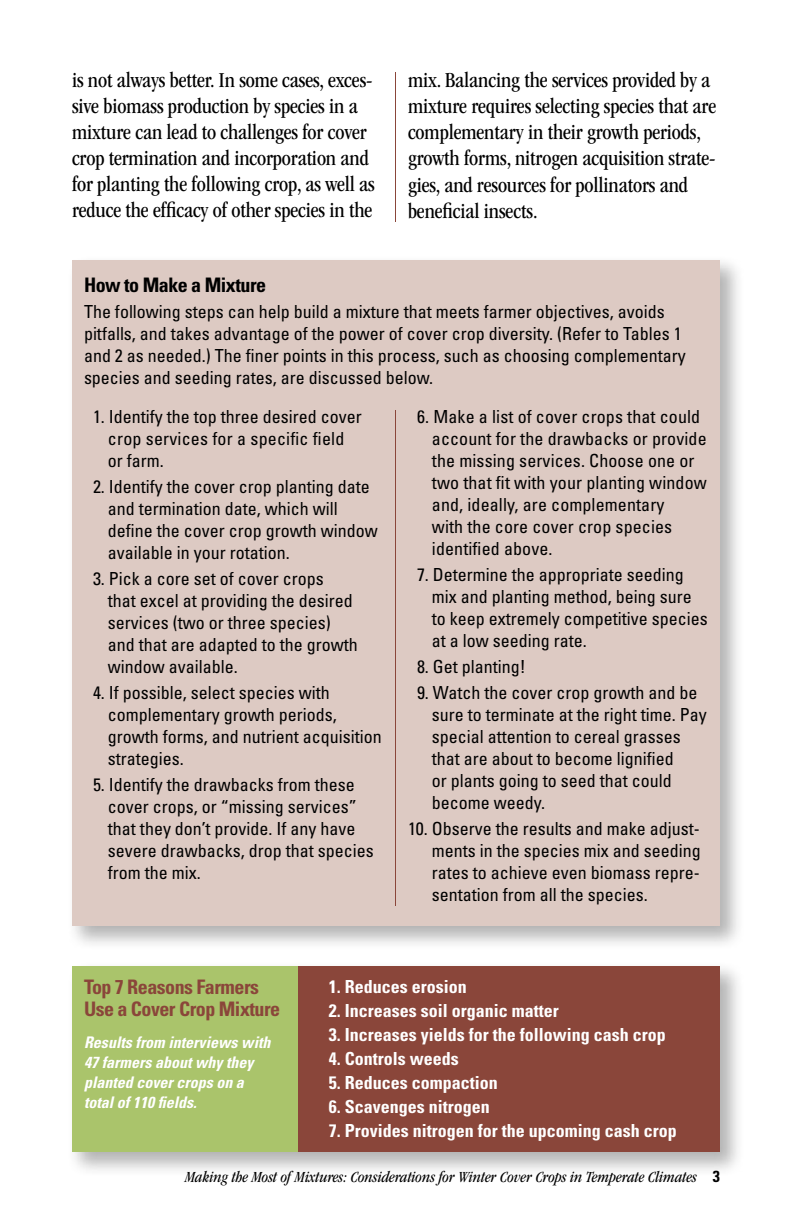
<style>
.page{position:relative;width:792px;height:1224px;background:#fff}
.page>*{position:absolute;margin:0;border:0;box-sizing:border-box;transform-origin:0 0}
.t1{font:condensed 22px/26px "ITC Garamond Std";letter-spacing:-.005em;color:#000}
.t2{font:700 condensed 20px/22px "Univers LT Std";letter-spacing:-.025em;color:#8a463a}
.t3{font:700 condensed 20px "Univers LT Std";letter-spacing:-.025em;color:#000}
.t4{font:condensed 18px/22px "Univers LT Std";color:#000}
.t5{font:700 condensed 18px "Univers LT Std";color:#fff}
.t6{font:italic 700 condensed 16px/20px "Univers LT Std";color:#fff}
.t7{font:italic condensed 16px "ITC Garamond Std";color:#000}
.s1{font-family:"Univers LT Std";font-weight:700;font-style:normal}
</style>
<div class="page">
<div style="left:66px;top:254px;width:680px;height:698px;background:#000;opacity:.3"></div>
<div style="left:72px;top:260px;width:648px;height:666px;background:#ddcac3"></div>
<div style="left:66px;top:960px;width:680px;height:217px;background:#000;opacity:.3"></div>
<div style="left:72px;top:966px;width:648px;height:186px;background:#8a463a"></div>
<hr style="left:395px;top:72px;width:1px;height:150px;background:#8a463a">
<hr style="left:395px;top:410px;width:1px;height:496px;background:#8a463a">
<div style="left:72px;top:966px;width:226px;height:186px;background:#aac46b"></div>
<p class="t1" style="left:72px;top:68px;width:304px">is not always better. In some cases, exces&shy;sive biomass production by species in a mixture can lead to challenges for cover crop termination and incorporation and for planting the following crop, as well as reduce the efficacy of other species in the</p>
<p class="t1" style="left:408px;top:68px;width:310px">mix. Balancing the services provided by a mixture requires selecting species that are complementary in their growth periods, growth forms, nitrogen acquisition strate&shy;gies, and resources for pollinators and beneficial insects.</p>
<p class="t3" style="left:84px;top:273px;width:184px">How to Make a Mixture</p>
<p class="t4" style="left:84px;top:301px;width:603px">The following steps can help build a mixture that meets farmer objectives, avoids pitfalls, and takes advantage of the power of cover crop diversity. (Refer to Tables 1 and 2 as needed.) The finer points in this process, such as choosing complementary species and seeding rates, are discussed below.</p>
<p class="t4" style="left:108px;top:405px;width:255px;text-indent:-15px">1. Identify the top three desired cover crop services for a specific field or farm.</p>
<p class="t4" style="left:108px;top:475px;width:271px;text-indent:-15px">2. Identify the cover crop planting date and termination date, which will define the cover crop growth window available in your rotation.</p>
<p class="t4" style="left:108px;top:567px;width:251px;text-indent:-15px">3. Pick a core set of cover crops<br>that excel at providing the desired services (two or three species) and that are adapted to the growth window available.</p>
<p class="t4" style="left:108px;top:681px;width:275px;text-indent:-15px">4. If possible, select species with complementary growth periods, growth forms, and nutrient acquisition strategies.</p>
<p class="t4" style="left:108px;top:773px;width:267px;text-indent:-15px">5. Identify the drawbacks from these cover crops, or “missing services” that they don’t provide. If any have severe drawbacks, drop that species from the mix.</p>
<p class="t4" style="left:432px;top:405px;width:276px;text-indent:-15px">6. Make a list of cover crops that could account for the drawbacks or provide the missing services. Choose one or two that fit with your planting window and, ideally, are complementary<br>with the core cover crop species identified above.</p>
<p class="t4" style="left:432px;top:563px;width:277px;text-indent:-15px">7. Determine the appropriate seeding mix and planting method, being sure to keep extremely competitive species at a low seeding rate.</p>
<p class="t4" style="left:417px;top:655px;width:110px">8. Get planting!</p>
<p class="t4" style="left:432px;top:681px;width:276px;text-indent:-15px">9. Watch the cover crop growth and be sure to terminate at the right time. Pay special attention to cereal grasses that are about to become lignified<br>or plants going to seed that could become weedy.</p>
<p class="t4" style="left:432px;top:817px;width:270px;text-align:justify;text-indent:-24px">10. Observe the results and make adjust&shy;ments in the species mix and seeding rates to achieve even biomass repre&shy;sentation from all the species.</p>
<p class="t2" style="left:84px;top:976px;width:198px">Top 7 Reasons Farmers<br>Use a Cover Crop Mixture</p>
<p class="t6" style="left:84px;top:1033px;width:188px">Results from interviews with<br>47 farmers about why they planted cover crops on a total of 110 fields.</p>
<p class="t5" style="left:329px;top:975px;width:139px">1. Reduces erosion</p>
<p class="t5" style="left:329px;top:999px;width:231px">2. Increases soil organic matter</p>
<p class="t5" style="left:329px;top:1023px;width:338px">3. Increases yields for the following cash crop</p>
<p class="t5" style="left:329px;top:1047px;width:131px">4. Controls weeds</p>
<p class="t5" style="left:329px;top:1071px;width:170px">5. Reduces compaction</p>
<p class="t5" style="left:329px;top:1095px;width:162px">6. Scavenges nitrogen</p>
<p class="t5" style="left:329px;top:1119px;width:349px">7. Provides nitrogen for the upcoming cash crop</p>
<p class="t7" style="left:185px;top:1168px;width:536px">Making the Most of Mixtures: Considerations for Winter Cover Crops in Temperate Climates <span class="s1">3</span></p>
</div>
